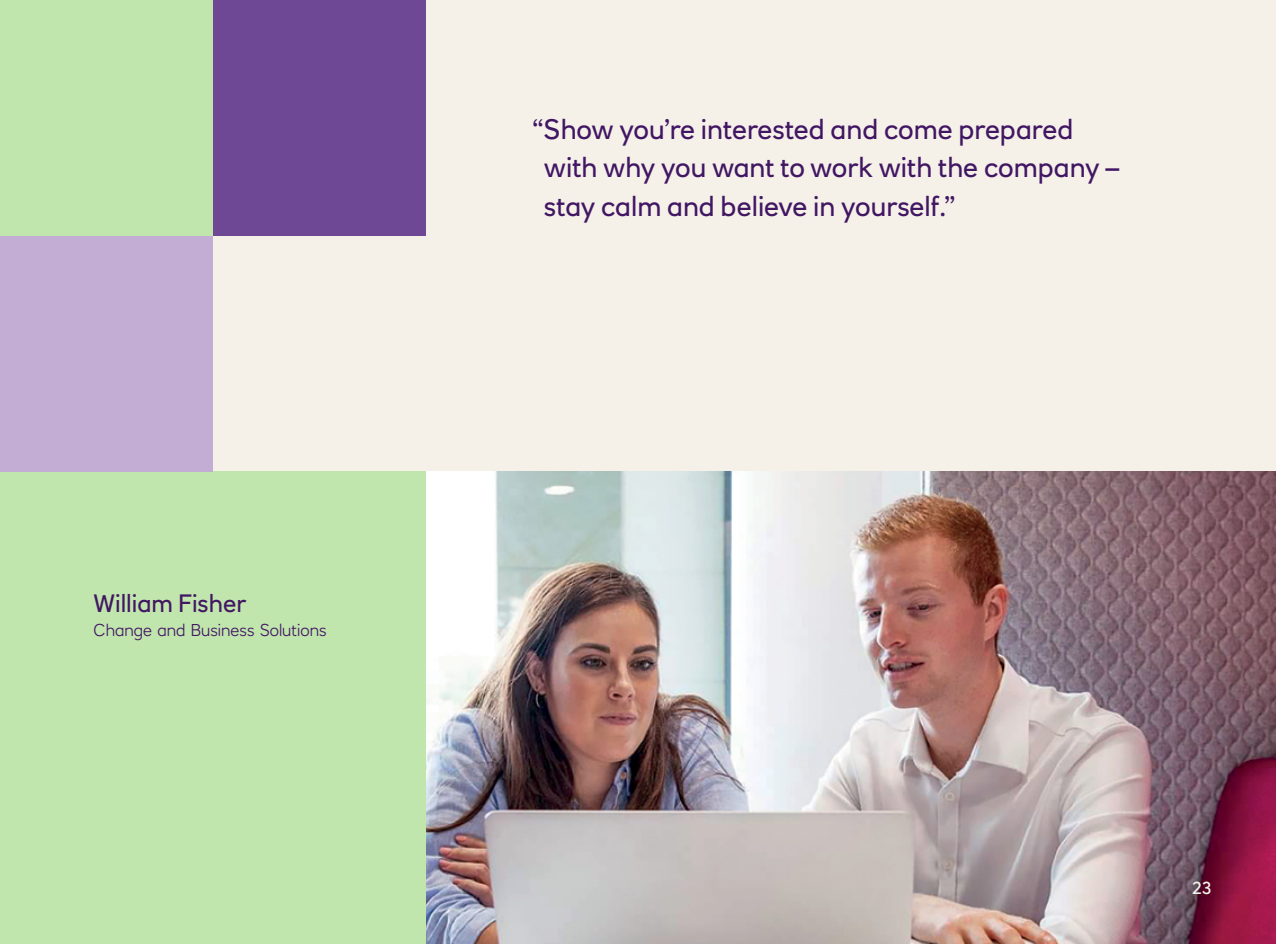
<style>
.page{position:relative;width:1276px;height:944px;background:#f5f1e9}
.page>*{position:absolute;margin:0;border:0;box-sizing:border-box;transform-origin:0 0}
.t1{font:27.68px/38.7px "RN House Sans";color:#411663}
.t2{font:24.75px "RN House Sans";color:#411663}
.t3{font:18px "RN House Sans";color:#f5f1e9}
.t4{font:300 16.88px "RN House Sans";color:#411663}
</style>
<div class="page">
<div style="left:183px;top:0;width:242px;height:236px;background:#6e4895"></div>
<img style="left:425px;top:472px;width:851px;height:472px">
<div style="left:0;top:472px;width:425px;height:472px;background:#c1e6ad"></div>
<div style="left:0;top:236px;width:213px;height:236px;background:#c3add4"></div>
<div style="left:0;top:0;width:213px;height:236px;background:#c1e6ad"></div>
<p class="t2" style="left:94px;top:588px;width:154px">William Fisher</p>
<p class="t4" style="left:94px;top:620px;width:234px">Change and Business Solutions</p>
<p class="t1" style="left:544px;top:109px;width:577px;text-indent:-12px">“Show you’re interested and come prepared with why you want to work with the company – stay calm and believe in yourself.”</p>
<p class="t3" style="left:1192px;top:876px;width:21px">23</p>
</div>
